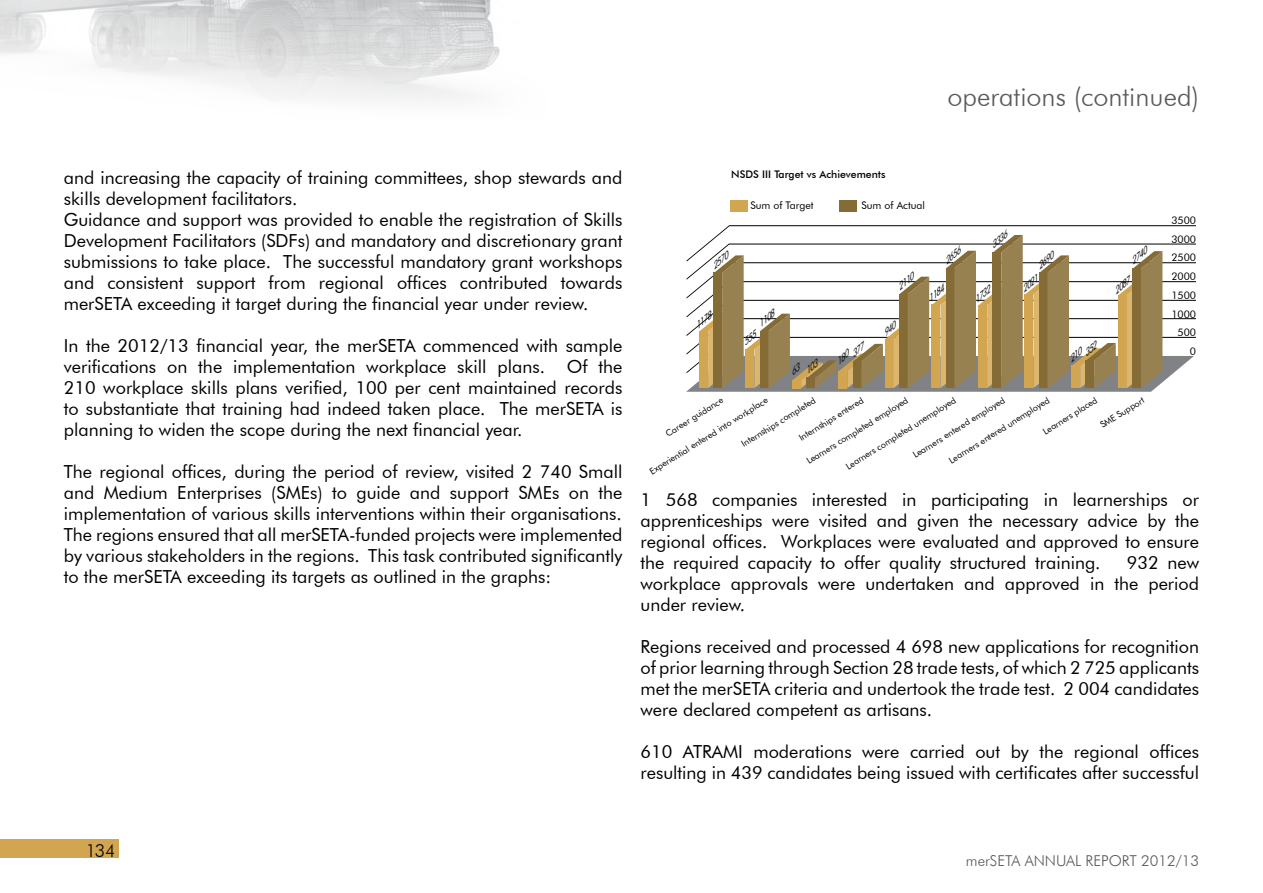
<style>
.page{position:relative;width:1263px;height:893px;background:#fff}
.page>*{position:absolute;margin:0;border:0;box-sizing:border-box;transform-origin:0 0}
.t1{font:300 27px "Futura BT";color:#58595b}
.t2{font:18px/21px "Futura BT";color:#000;text-align:justify}
.t3{font:300 18px "Futura BT";color:#000}
.t4{font:300 15px "Futura BT";color:#58595b}
.t5{font:10.5px/18.8px "Futura BT";color:#000;text-align:right}
.t6{font:500 10.5px "Futura BT";color:#000}
.t7{font:9px "Futura BT";color:#000}
.t8{font:italic 9px "Futura BT";color:#000}
</style>
<div class="page">
<svg style="left:0;top:0;width:500px;height:101px"></svg>
<div style="left:0;top:839px;width:119px;height:18px;background:#d2a650"></div>
<hr style="left:729px;top:337px;width:467px;height:1px;background:#000">
<hr style="left:729px;top:318px;width:467px;height:1px;background:#000">
<hr style="left:729px;top:300px;width:467px;height:1px;background:#000">
<hr style="left:729px;top:281px;width:467px;height:1px;background:#000">
<hr style="left:729px;top:262px;width:467px;height:1px;background:#000">
<hr style="left:729px;top:244px;width:467px;height:1px;background:#000">
<hr style="left:729px;top:225px;width:467px;height:1px;background:#000">
<div style="left:730px;top:201px;width:18px;height:11px;background:#d2a650"></div>
<div style="left:839px;top:201px;width:18px;height:11px;background:#856c36"></div>
<svg style="left:686px;top:225px;width:508px;height:167px"></svg>
<h1 class="t1" style="left:947px;top:80px;width:253px">operations (continued)</h1>
<p class="t2" style="left:64px;top:167px;width:560px;text-align:left">and increasing the capacity of training committees, shop stewards and skills development facilitators.<br>Guidance and support was provided to enable the registration of Skills Development Facilitators (SDFs) and mandatory and discretionary grant submissions to take place. The successful mandatory grant workshops and consistent support from regional offices contributed towards merSETA exceeding it target during the financial year under review.</p>
<p class="t2" style="left:64px;top:335px;width:560px">In the 2012/13 financial year, the merSETA commenced with sample verifications on the implementation workplace skill plans. Of the 210 workplace skills plans verified, 100 per cent maintained records to substantiate that training had indeed taken place. The merSETA is planning to widen the scope during the next financial year.</p>
<p class="t2" style="left:64px;top:461px;width:560px">The regional offices, during the period of review, visited 2 740 Small and Medium Enterprises (SMEs) to guide and support SMEs on the implementation of various skills interventions within their organisations.<br>The regions ensured that all merSETA-funded projects were implemented by various stakeholders in the regions. This task contributed significantly to the merSETA exceeding its targets as outlined in the graphs:</p>
<p class="t6" style="left:731px;top:168px;width:156px">NSDS III Target vs Achievements</p>
<p class="t8" style="left:708px;top:263px;width:21px;rotate:-40deg">2570</p>
<p class="t8" style="left:691px;top:324px;width:21px;rotate:-40deg">1178</p>
<p class="t5" style="left:750px;top:196px;width:65px">Sum of Target</p>
<p class="t5" style="left:861px;top:196px;width:65px">Sum of Actual</p>
<p class="t8" style="left:755px;top:321px;width:21px;rotate:-40deg">1108</p>
<p class="t8" style="left:894px;top:284px;width:21px;rotate:-40deg">2110</p>
<p class="t8" style="left:987px;top:242px;width:21px;rotate:-40deg">3336</p>
<p class="t8" style="left:941px;top:258px;width:21px;rotate:-40deg">2656</p>
<p class="t8" style="left:1127px;top:259px;width:21px;rotate:-40deg">2740</p>
<p class="t8" style="left:1034px;top:263px;width:21px;rotate:-40deg">2690</p>
<p class="t8" style="left:1018px;top:286px;width:21px;rotate:-40deg">2021</p>
<p class="t8" style="left:924px;top:297px;width:21px;rotate:-40deg">1184</p>
<p class="t8" style="left:1110px;top:288px;width:21px;rotate:-40deg">2087</p>
<p class="t8" style="left:970px;top:297px;width:21px;rotate:-40deg">1732</p>
<p class="t7" style="left:739px;top:440px;width:87px;rotate:-32deg">Internships completed</p>
<p class="t7" style="left:844px;top:462px;width:129px;rotate:-32deg">Learners completed unemployed</p>
<p class="t7" style="left:1041px;top:428px;width:64px;rotate:-32deg">Learners placed</p>
<p class="t7" style="left:1098px;top:421px;width:51px;rotate:-32deg">SME Support</p>
<p class="t7" style="left:663px;top:430px;width:68px;rotate:-32deg">Career guidance</p>
<p class="t7" style="left:797px;top:434px;width:76px;rotate:-32deg">Internships entered</p>
<p class="t7" style="left:911px;top:451px;width:108px;rotate:-32deg">Learners entered employed</p>
<p class="t7" style="left:648px;top:467px;width:139px;rotate:-32deg">Experiential entered into workplace</p>
<p class="t7" style="left:804px;top:457px;width:119px;rotate:-32deg">Learners completed employed</p>
<p class="t7" style="left:947px;top:456px;width:118px;rotate:-32deg">Learners entered unemployed</p>
<p class="t5" style="left:1171px;top:211px;width:26px">3500<br>3000<br>2500<br>2000<br>1500<br>1000<br>500<br>0</p>
<p class="t2" style="left:640px;top:489px;width:560px">1 568 companies interested in participating in learnerships or apprenticeships were visited and given the necessary advice by the regional offices. Workplaces were evaluated and approved to ensure the required capacity to offer quality structured training.</p>
<p class="t2" style="left:640px;top:552px;width:560px;text-indent:486px">932 new workplace approvals were undertaken and approved in the period under review.</p>
<p class="t2" style="left:640px;top:636px;width:560px">Regions received and processed 4 698 new applications for recognition of prior learning through Section 28 trade tests, of which 2 725 applicants met the merSETA criteria and undertook the trade test. 2 004 candidates were declared competent as artisans.</p>
<p class="t2" style="left:640px;top:741px;width:560px">610 ATRAMI moderations were carried out by the regional offices resulting in 439 candidates being issued with certificates after successful</p>
<p class="t3" style="left:86px;top:840px;width:31px">134</p>
<p class="t4" style="left:966px;top:851px;width:235px">merSETA ANNUAL REPORT 2012/13</p>
</div>
